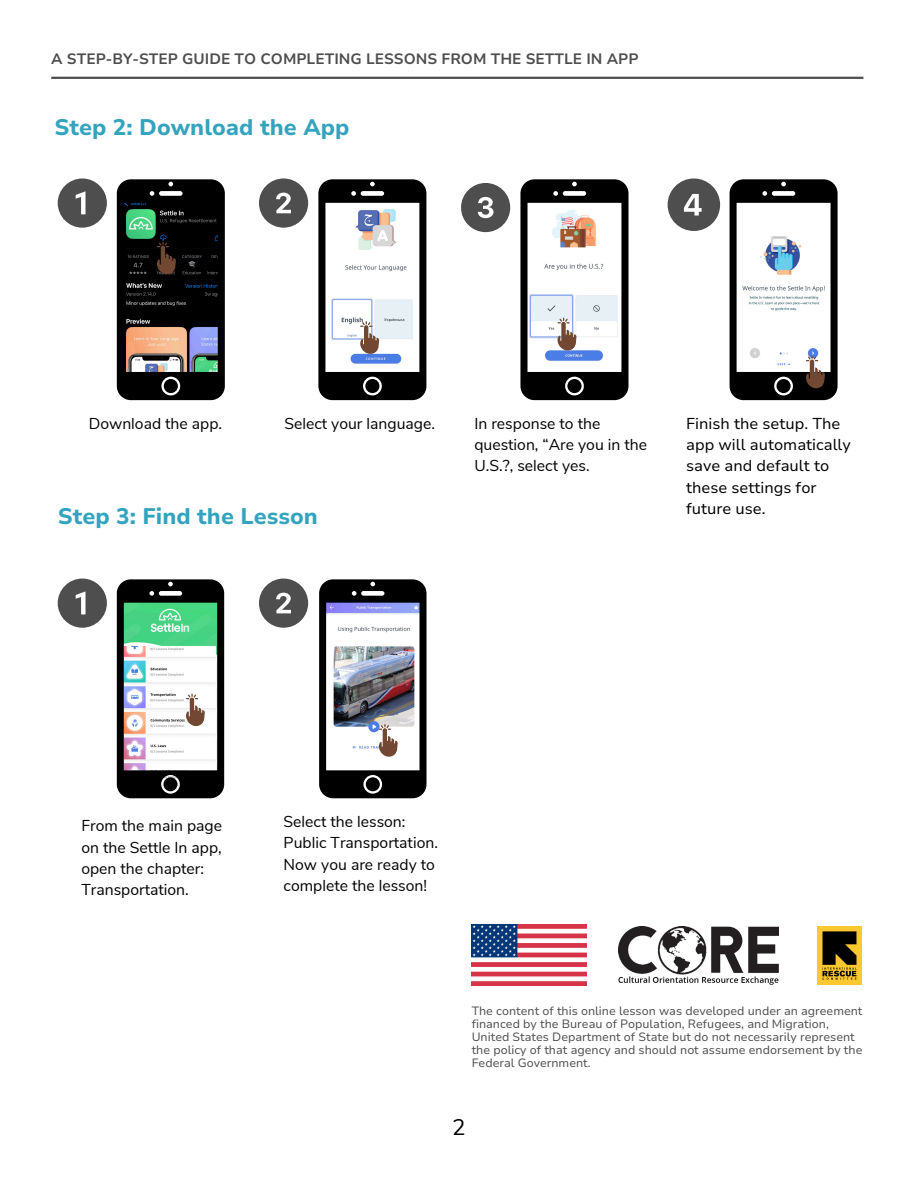
<style>
.page{position:relative;width:918px;height:1188px;background:#fff}
.page>*{position:absolute;margin:0;border:0;box-sizing:border-box;transform-origin:0 0}
.t1{font:800 22.5px "Nunito Sans 10 pt";color:#34a4be}
.t2{font:22.5px "Nunito Sans";color:#000}
.t3{font:15.75px/21.3px "Nunito Sans";color:#000}
.t4{font:15.75px/21.3px "Nunito Sans 10 pt";color:#000}
.t5{font:700 15px "Nunito Sans 10 pt";color:#4e4e4e}
.t6{font:12px/13px "Nunito Sans 10 pt";color:#4e4e4e}
</style>
<div class="page">
<hr style="left:51px;top:77px;width:812px;height:2px;background:#4e4e4e">
<img style="left:619px;top:926px;width:160px;height:59px">
<img style="left:818px;top:926px;width:44px;height:59px">
<img style="left:472px;top:925px;width:114px;height:60px">
<svg style="left:730px;top:179px;width:107px;height:221px"></svg>
<svg style="left:117px;top:179px;width:108px;height:221px;background:#2c2d2a"></svg>
<svg style="left:58px;top:178px;width:49px;height:50px"></svg>
<svg style="left:318px;top:179px;width:108px;height:221px"></svg>
<svg style="left:259px;top:178px;width:49px;height:50px"></svg>
<svg style="left:520px;top:179px;width:108px;height:221px"></svg>
<svg style="left:461px;top:183px;width:49px;height:49px"></svg>
<svg style="left:668px;top:178px;width:52px;height:53px"></svg>
<svg style="left:58px;top:579px;width:49px;height:49px"></svg>
<svg style="left:259px;top:579px;width:49px;height:49px"></svg>
<svg style="left:117px;top:579px;width:107px;height:219px"></svg>
<img style="left:319px;top:579px;width:107px;height:219px">
<p class="t5" style="left:51px;top:49px;width:589px">A STEP-BY-STEP GUIDE TO COMPLETING LESSONS FROM THE SETTLE IN APP</p>
<h3 class="t1" style="left:54px;top:112px;width:297px">Step 2: Download the App</h3>
<p class="t3" style="left:284px;top:413px;width:152px">Select your language.</p>
<p class="t3" style="left:474px;top:413px;width:174px">In response to the question, “Are you in the<br>U.S.?, select yes.</p>
<p class="t1" style="left:58px;top:501px;width:262px">Step 3: Find the Lesson</p>
<p class="t3" style="left:89px;top:413px;width:135px">Download the app.</p>
<h1 class="t4" style="left:686px;top:413px;width:166px">Finish the setup. The app will automatically save and default to these settings for future use.</h1>
<p class="t3" style="left:81px;top:815px;width:142px">From the main page on the Settle In app, open the chapter:<br>Transportation.</p>
<h3 class="t3" style="left:284px;top:811px;width:156px">Select the lesson:<br>Public Transportation.<br>Now you are ready to complete the lesson!</h3>
<p class="t6" style="left:472px;top:1005px;width:392px">The content of this online lesson was developed under an agreement financed by the Bureau of Population, Refugees, and Migration, United States Department of State but do not necessarily represent the policy of that agency and should not assume endorsement by the Federal Government.</p>
<p class="t2" style="left:452px;top:1113px;width:15px">2</p>
</div>
